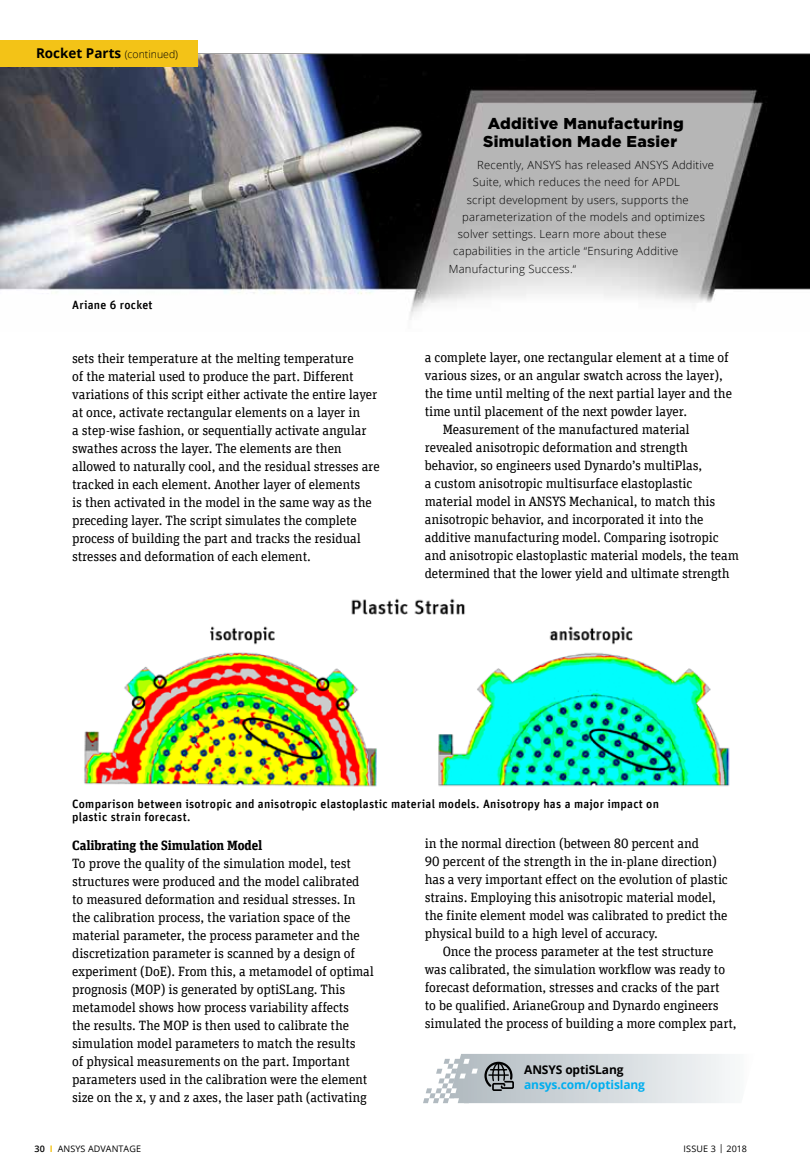
<style>
.page{position:relative;width:810px;height:1175px;background:#fff}
.page>*{position:absolute;margin:0;border:0;box-sizing:border-box;transform-origin:0 0}
.t1{font:900 15.75px/18px "Gotham";letter-spacing:.02em;color:#000}
.t2{font:13.5px/18px "Unit Slab Offc Pro";letter-spacing:-.01em;color:#000}
.t3{font:700 13.5px "Unit Slab Offc Pro";letter-spacing:-.01em;color:#000}
.t4{font:700 13.5px "Open Sans";color:#000}
.t5{font:500 12px/13.5px "Unit Offc Pro";letter-spacing:.02em;color:#000}
.t6{font:700 12px "Open Sans";letter-spacing:-.01em;color:#00aeef}
.t7{font:700 12px "Open Sans";letter-spacing:-.01em;color:#000}
.t8{font:300 11.25px "Open Sans";letter-spacing:.02em;color:#000}
.t9{font:9px "Open Sans";letter-spacing:.01em;color:#000}
.s1{font-weight:300;font-size:10.5px}
.s2{font-weight:600}
.s3{font-weight:700;color:#f3c317}
</style>
<div class="page">
<img style="left:0;top:54px;width:810px;height:266px">
<img style="left:84px;top:598px;width:646px;height:189px">
<div style="left:0;top:40px;width:198px;height:27px;background:#f3c317"></div>
<svg style="left:423px;top:1054px;width:307px;height:49px"></svg>
<p class="t4" style="left:36px;top:43px;width:144px">Rocket Parts <span class="s1">(continued)</span></p>
<p class="t5" style="left:72px;top:297px;width:82px">Ariane 6 rocket</p>
<p class="t2" style="left:72px;top:349px;width:309px">sets their temperature at the melting temperature<br>of the material used to produce the part. Different variations of this script either activate the entire layer at once, activate rectangular elements on a layer in<br>a step-wise fashion, or sequentially activate angular swathes across the layer. The elements are then allowed to naturally cool, and the residual stresses are tracked in each element. Another layer of elements<br>is then activated in the model in the same way as the preceding layer. The script simulates the complete process of building the part and tracks the residual stresses and deformation of each element.</p>
<p class="t1" style="left:483px;top:115px;width:202px">Additive Manufacturing<br>Simulation Made Easier</p>
<p class="t8" style="left:477px;top:157px;width:238px">Recently, ANSYS has released ANSYS Additive</p>
<p class="t8" style="left:473px;top:175px;width:209px">Suite, which reduces the need for APDL</p>
<p class="t8" style="left:467px;top:192px;width:223px">script development by users, supports the</p>
<p class="t8" style="left:462px;top:209px;width:244px">parameterization of the models and optimizes</p>
<p class="t8" style="left:458px;top:226px;width:210px">solver settings. Learn more about these</p>
<p class="t8" style="left:453px;top:244px;width:227px">capabilities in the article “Ensuring Additive</p>
<p class="t8" style="left:449px;top:261px;width:129px">Manufacturing Success.“</p>
<p class="t2" style="left:425px;top:348px;width:306px">a complete layer, one rectangular element at a time of</p>
<p class="t2" style="left:425px;top:366px;width:300px">various sizes, or an angular swatch across the layer),</p>
<p class="t2" style="left:425px;top:384px;width:309px">the time until melting of the next partial layer and the</p>
<p class="t2" style="left:425px;top:402px;width:264px">time until placement of the next powder layer.</p>
<p class="t2" style="left:443px;top:420px;width:248px">Measurement of the manufactured material</p>
<p class="t2" style="left:425px;top:438px;width:265px">revealed anisotropic deformation and strength</p>
<p class="t2" style="left:425px;top:456px;width:279px">behavior, so engineers used Dynardo’s multiPlas,</p>
<p class="t2" style="left:425px;top:474px;width:269px">a custom anisotropic multisurface elastoplastic</p>
<p class="t2" style="left:425px;top:492px;width:292px">material model in ANSYS Mechanical, to match this</p>
<p class="t2" style="left:425px;top:510px;width:280px">anisotropic behavior, and incorporated it into the</p>
<p class="t2" style="left:425px;top:528px;width:295px">additive manufacturing model. Comparing isotropic</p>
<p class="t2" style="left:425px;top:546px;width:316px">and anisotropic elastoplastic material models, the team</p>
<p class="t2" style="left:425px;top:564px;width:306px">determined that the lower yield and ultimate strength</p>
<p class="t5" style="left:72px;top:796px;width:588px">Comparison between isotropic and anisotropic elastoplastic material models. Anisotropy has a major impact on plastic strain forecast.</p>
<p class="t3" style="left:72px;top:835px;width:192px">Calibrating the Simulation Model</p>
<p class="t2" style="left:72px;top:853px;width:303px">To prove the quality of the simulation model, test structures were produced and the model calibrated to measured deformation and residual stresses. In the calibration process, the variation space of the material parameter, the process parameter and the discretization parameter is scanned by a design of experiment (DoE). From this, a metamodel of optimal prognosis (MOP) is generated by optiSLang. This metamodel shows how process variability affects<br>the results. The MOP is then used to calibrate the simulation model parameters to match the results<br>of physical measurements on the part. Important parameters used in the calibration were the element size on the x, y and z axes, the laser path (activating</p>
<p class="t2" style="left:425px;top:834px;width:305px">in the normal direction (between 80 percent and<br>90 percent of the strength in the in-plane direction) has a very important effect on the evolution of plastic strains. Employing this anisotropic material model, the finite element model was calibrated to predict the physical build to a high level of accuracy.</p>
<p class="t2" style="left:425px;top:942px;width:313px;text-indent:18px">Once the process parameter at the test structure was calibrated, the simulation workflow was ready to forecast deformation, stresses and cracks of the part<br>to be qualified. ArianeGroup and Dynardo engineers simulated the process of building a more complex part,</p>
<p class="t7" style="left:524px;top:1060px;width:101px">ANSYS optiSLang</p>
<p class="t6" style="left:524px;top:1075px;width:122px">ansys.com/optislang</p>
<p class="t9" style="left:34px;top:1142px;width:108px"><span class="s2">30</span> <span class="s3">I</span> ANSYS ADVANTAGE</p>
<p class="t9" style="left:684px;top:1142px;width:65px">ISSUE 3 | 2018</p>
</div>
